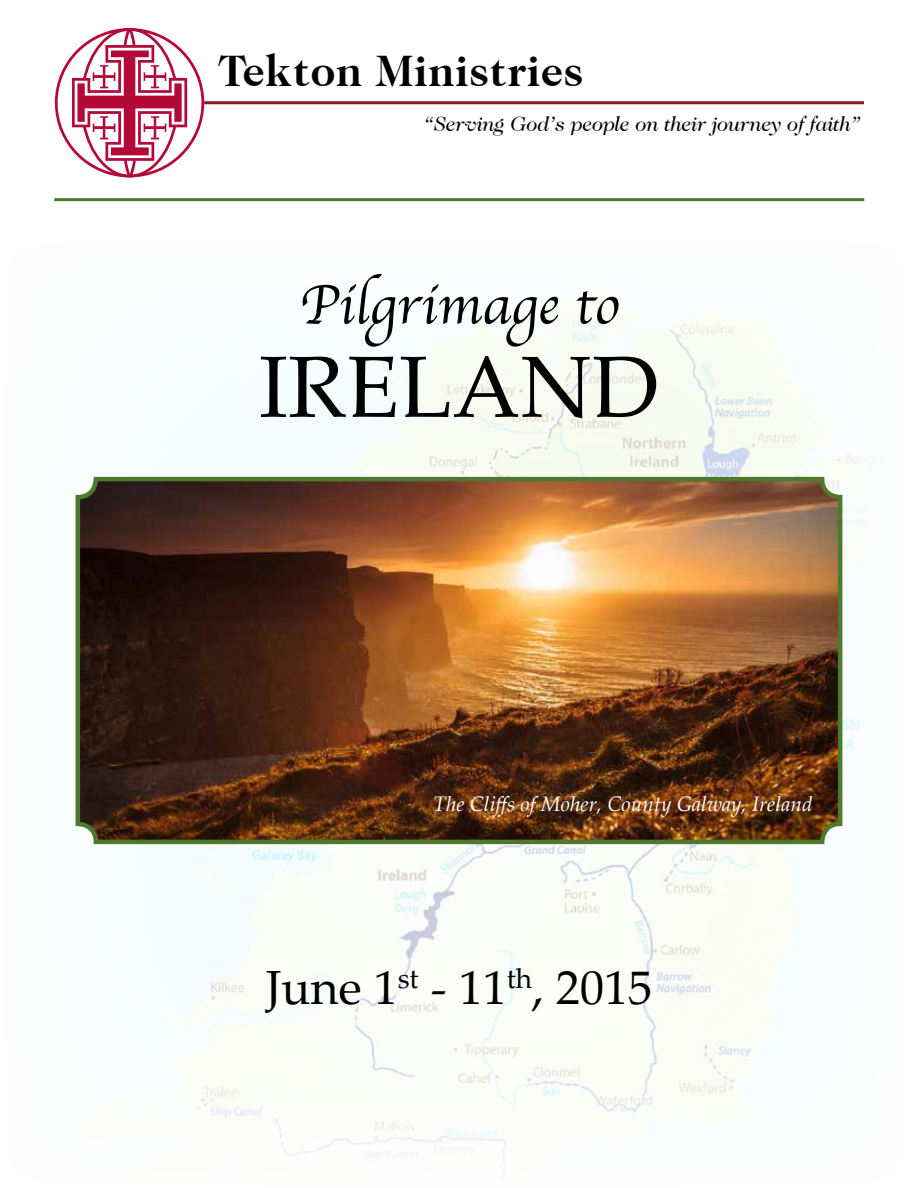
<style>
.page{position:relative;width:918px;height:1188px;background:#fff}
.page>*{position:absolute;margin:0;border:0;box-sizing:border-box;transform-origin:0 0}
.t1{font:87px "Palatino Linotype";color:#000}
.t2{font:57px "Apple Chancery";color:#000}
.t3{font:48px "Palatino Linotype";color:#000}
.t4{font:700 45px "Caslon 224 IT Cby BT";color:#000}
.t5{font:italic 21px "Caslon 224 IT Cby BT";color:#000}
.t6{font:italic 21px "Palatino Linotype";color:#fff}
</style>
<div class="page">
<img style="left:75px;top:300px;width:798px;height:863px">
<svg style="left:55px;top:28px;width:149px;height:149px"></svg>
<hr style="left:204px;top:101px;width:660px;height:3px;background:#8b1821">
<img style="left:78px;top:479px;width:761px;height:363px">
<div style="left:76px;top:477px;width:766px;height:367px;border:4px solid #4f782f;border-radius:18px"></div>
<hr style="left:54px;top:198px;width:810px;height:3px;background:#4f782f">
<h3 class="t4" style="left:218px;top:43px;width:366px">Tekton Ministries</h3>
<p class="t5" style="left:424px;top:111px;width:438px">“Serving God’s people on their journey of faith”</p>
<h2 class="t2" style="left:299px;top:260px;width:321px">Pilgrimage to</h2>
<h1 class="t1" style="left:259px;top:325px;width:403px">IRELAND</h1>
<p class="t6" style="left:433px;top:789px;width:381px">The Cliffs of Moher, County Galway, Ireland</p>
<h3 class="t3" style="left:266px;top:954px;width:388px">June 1<sup>st</sup> - 11<sup>th</sup>, 2015</h3>
</div>
